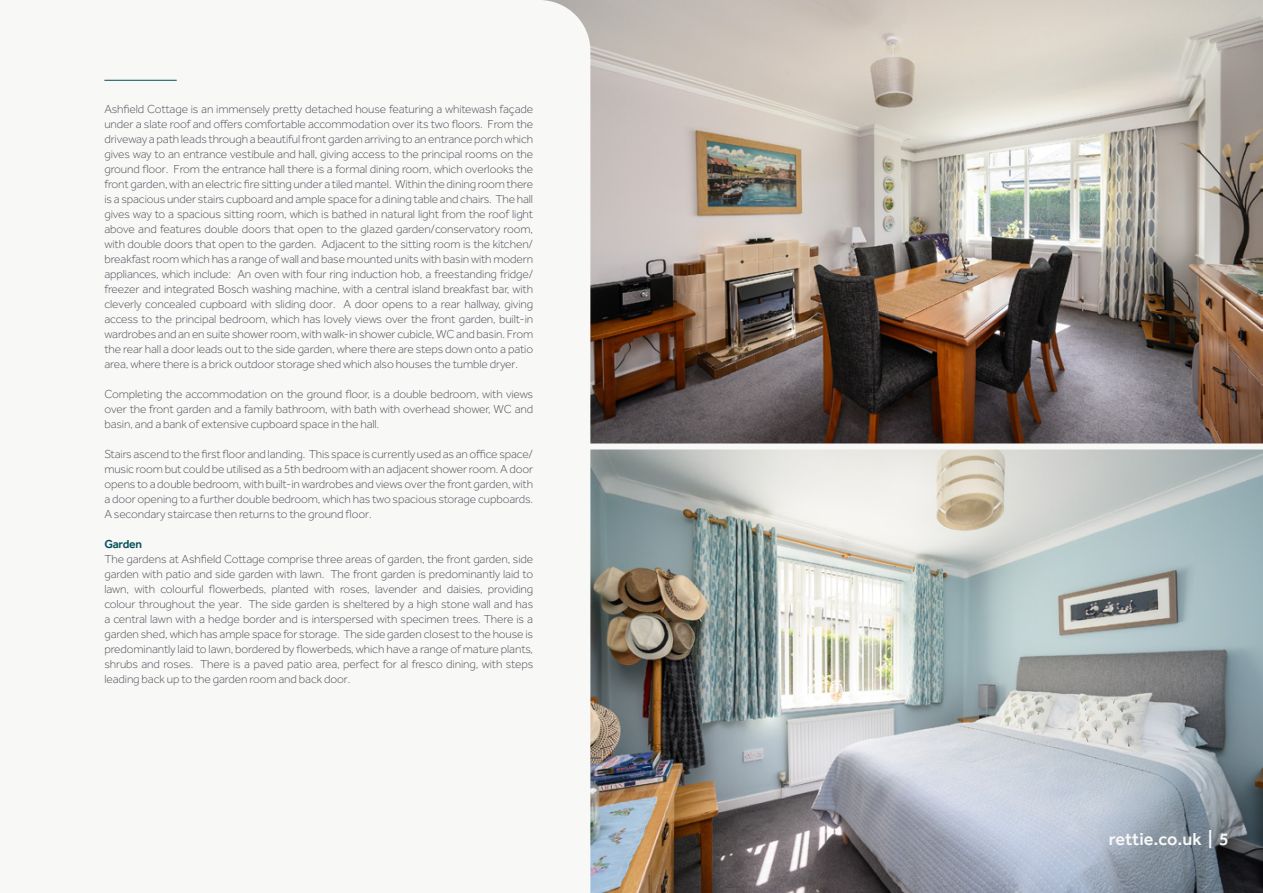
<style>
.page{position:relative;width:1263px;height:893px;background:#fff}
.page>*{position:absolute;margin:0;border:0;box-sizing:border-box;transform-origin:0 0}
.t1{font:500 18px "Effra";color:#f8f8f7}
.text{font:300 12px/15px "Effra";letter-spacing:-.01em;color:#4d5056;text-align:justify}
.heads{font:500 12px "Effra";letter-spacing:-.02em;color:#004e59}
</style>
<div class="page">
<img style="left:590px;top:449px;width:673px;height:444px">
<img style="left:590px;top:0;width:673px;height:443px">
<div style="left:569px;top:443px;width:694px;height:6px;background:#f8f8f7"></div>
<hr style="left:104px;top:80px;width:73px;height:1px;background:#004e59">
<p class="text" style="left:104px;top:101px;width:430px">Ashfield Cottage is an immensely pretty detached house featuring a whitewash façade under a slate roof and offers comfortable accommodation over its two floors. From the drivewaya path leads througha beautifulfront garden arriving toan entrance porchwhich gives way to an entrance vestibule and hall, giving access to the principal rooms on the ground floor. From the entrance hall there is a formal dining room, which overlooks the front garden,with an electric fire sitting undera tiledmantel. Within the dining roomthere is a spacious under stairs cupboard and ample space for a dining table and chairs. The hall gives way to a spacious sitting room, which is bathed in natural light from the roof light above and features double doors that open to the glazed garden/conservatory room, with double doors that open to the garden. Adjacent to the sitting room is the kitchen/ breakfast room which has a range of wall and base mounted units with basin with modern appliances, which include: An oven with four ring induction hob, a freestanding fridge/ freezer and integrated Bosch washing machine, with a central island breakfast bar, with cleverly concealed cupboard with sliding door. A door opens to a rear hallway, giving access to the principal bedroom, which has lovely views over the front garden, built-in wardrobes and an en suite showerroom,withwalk-in shower cubicle,WCand basin. From the rear hall a door leads out to the side garden, where there are steps down onto a patio area, where there is a brick outdoor storage shed which also houses the tumble dryer.</p>
<p class="text" style="left:104px;top:386px;width:430px">Completing the accommodation on the ground floor, is a double bedroom, with views over the front garden and a family bathroom, with bath with overhead shower, WC and basin, and a bank of extensive cupboard space in the hall.</p>
<p class="text" style="left:104px;top:446px;width:430px">Stairs ascendtothefirst floor andlanding. This spaceis currently usedas anofficespace/ music room but could be utilised as a 5th bedroom with an adjacent shower room. A door opens to a double bedroom, with built-in wardrobes and views over the front garden, with a door opening to a further double bedroom, which has two spacious storage cupboards.<br>A secondary staircase then returns to the ground floor.</p>
<p class="heads" style="left:104px;top:537px;width:39px">Garden</p>
<p class="text" style="left:104px;top:551px;width:430px">The gardens at Ashfield Cottage comprise three areas of garden, the front garden, side garden with patio and side garden with lawn. The front garden is predominantly laid to lawn, with colourful flowerbeds, planted with roses, lavender and daisies, providing colour throughout the year. The side garden is sheltered by a high stone wall and has a central lawn with a hedge border and is interspersed with specimen trees. There is a garden shed, which has ample space for storage. The side garden closest to the house is predominantly laid to lawn, bordered by flowerbeds, which have a range of mature plants, shrubs and roses. There is a paved patio area, perfect for al fresco dining, with steps leading back up to the garden room and back door.</p>
<p class="t1" style="left:1109px;top:828px;width:122px">rettie.co.uk | 5</p>
</div>
